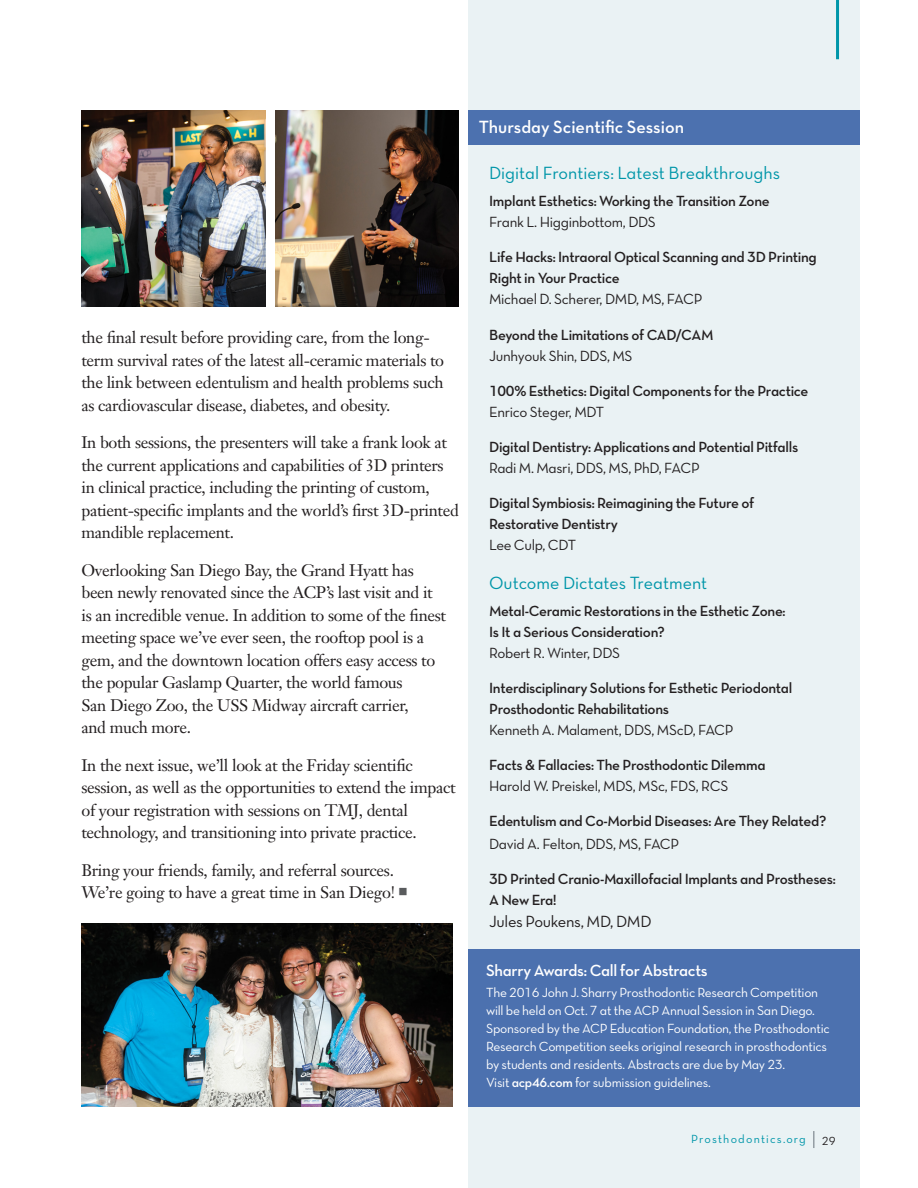
<style>
.page{position:relative;width:918px;height:1188px;background:#fff}
.page>*{position:absolute;margin:0;border:0;box-sizing:border-box;transform-origin:0 0}
.t1{font:18px "Neutra Text TF Book Alt";color:#0096a9}
.t2{font:18px "Neutra Text TF Demi Alt";color:#fff}
.t3{font:16.5px/22.5px "Janson Text";letter-spacing:-.02em;color:#231f20}
.t4{font:16.5px "Neutra Text TF Demi Alt";letter-spacing:-.02em;color:#fff}
.t5{font:16.5px "Neutra Text TF Book Alt";letter-spacing:-.02em;color:#231f20}
.t6{font:15px/21px "Neutra Text TF Demi Alt";letter-spacing:-.02em;color:#231f20}
.t7{font:15px "Neutra Text TF Book Alt";letter-spacing:-.02em;color:#231f20}
.t8{font:13.5px/18px "Neutra Text TF Book Alt";letter-spacing:-.02em;color:#fff}
.t9{font:12px "Neutra Text TF Book Alt";letter-spacing:.1em;color:#0096a9}
.t10{font:12px "Neutra Text TF Book Alt";color:#231f20}
.s1{font-family:"Neutra Text TF Demi Alt"}
</style>
<div class="page">
<div style="left:468px;top:0;width:392px;height:1188px;background:#eaf2f4"></div>
<div style="left:468px;top:110px;width:392px;height:35px;background:#4c71af"></div>
<div style="left:468px;top:949px;width:392px;height:158px;background:#4c71af"></div>
<img style="left:81px;top:110px;width:185px;height:196px">
<img style="left:275px;top:110px;width:184px;height:196px">
<img style="left:82px;top:923px;width:370px;height:184px">
<svg style="left:813px;top:1131px;width:1px;height:17px"></svg>
<hr style="left:836px;top:0;width:3px;height:59px;background:#0096a9">
<p class="t3" style="left:81px;top:326px;width:364px">the final result before providing care, from the long&shy;term survival rates of the latest all-ceramic materials to the link between edentulism and health problems such as cardiovascular disease, diabetes, and obesity.</p>
<p class="t3" style="left:81px;top:431px;width:379px">In both sessions, the presenters will take a frank look at the current applications and capabilities of 3D printers in clinical practice, including the printing of custom, patient-specific implants and the world’s first 3D-printed mandible replacement.</p>
<p class="t3" style="left:81px;top:558px;width:366px">Overlooking San Diego Bay, the Grand Hyatt has been newly renovated since the ACP’s last visit and it is an incredible venue. In addition to some of the finest meeting space we’ve ever seen, the rooftop pool is a gem, and the downtown location offers easy access to the popular Gaslamp Quarter, the world famous<br>San Diego Zoo, the USS Midway aircraft carrier,<br>and much more.</p>
<p class="t3" style="left:81px;top:754px;width:376px">In the next issue, we’ll look at the Friday scientific session, as well as the opportunities to extend the impact of your registration with sessions on TMJ, dental technology, and transitioning into private practice.</p>
<p class="t3" style="left:81px;top:859px;width:315px">Bring your friends, family, and referral sources.<br>We’re going to have a great time in San Diego!</p>
<p class="t2" style="left:479px;top:116px;width:207px">Thursday Scientific Session</p>
<p class="t1" style="left:489px;top:162px;width:292px">Digital Frontiers: Latest Breakthroughs</p>
<p class="t6" style="left:489px;top:191px;width:282px">Implant Esthetics: Working the Transition Zone</p>
<p class="t7" style="left:489px;top:213px;width:168px">Frank L. Higginbottom, DDS</p>
<p class="t6" style="left:489px;top:247px;width:329px">Life Hacks: Intraoral Optical Scanning and 3D Printing<br>Right in Your Practice</p>
<p class="t7" style="left:489px;top:290px;width:215px">Michael D. Scherer, DMD, MS, FACP</p>
<p class="t6" style="left:489px;top:324px;width:226px">Beyond the Limitations of CAD/CAM</p>
<p class="t7" style="left:489px;top:346px;width:145px">Junhyouk Shin, DDS, MS</p>
<p class="t6" style="left:489px;top:380px;width:321px">100% Esthetics: Digital Components for the Practice</p>
<p class="t7" style="left:489px;top:402px;width:117px">Enrico Steger, MDT</p>
<p class="t6" style="left:489px;top:436px;width:311px">Digital Dentistry: Applications and Potential Pitfalls</p>
<p class="t7" style="left:489px;top:458px;width:212px">Radi M. Masri, DDS, MS, PhD, FACP</p>
<p class="t6" style="left:489px;top:492px;width:267px">Digital Symbiosis: Reimagining the Future of<br>Restorative Dentistry</p>
<p class="t7" style="left:489px;top:535px;width:88px">Lee Culp, CDT</p>
<p class="t1" style="left:489px;top:572px;width:220px">Outcome Dictates Treatment</p>
<p class="t6" style="left:489px;top:600px;width:298px">Metal-Ceramic Restorations in the Esthetic Zone:<br>Is It a Serious Consideration?</p>
<p class="t7" style="left:489px;top:644px;width:132px">Robert R. Winter, DDS</p>
<p class="t6" style="left:489px;top:677px;width:305px">Interdisciplinary Solutions for Esthetic Periodontal<br>Prosthodontic Rehabilitations</p>
<p class="t7" style="left:489px;top:721px;width:246px">Kenneth A. Malament, DDS, MScD, FACP</p>
<p class="t6" style="left:489px;top:754px;width:278px">Facts &amp; Fallacies: The Prosthodontic Dilemma</p>
<p class="t7" style="left:489px;top:777px;width:241px">Harold W. Preiskel, MDS, MSc, FDS, RCS</p>
<p class="t6" style="left:489px;top:810px;width:339px">Edentulism and Co-Morbid Diseases: Are They Related?</p>
<p class="t7" style="left:489px;top:835px;width:192px">David A. Felton, DDS, MS, FACP</p>
<p class="t6" style="left:489px;top:868px;width:348px">3D Printed Cranio-Maxillofacial Implants and Prostheses:<br>A New Era!</p>
<p class="t5" style="left:489px;top:912px;width:164px">Jules Poukens, MD, DMD</p>
<p class="t4" style="left:486px;top:960px;width:223px">Sharry Awards: Call for Abstracts</p>
<p class="t8" style="left:486px;top:983px;width:345px">The 2016 John J. Sharry Prosthodontic Research Competition will be held on Oct. 7 at the ACP Annual Session in San Diego.<br>Sponsored by the ACP Education Foundation, the Prosthodontic Research Competition seeks original research in prosthodontics by students and residents. Abstracts are due by May 23.<br>Visit <span class="s1">acp46.com</span> for submission guidelines.</p>
<p class="t9" style="left:691px;top:1132px;width:116px">Prosthodontics.org</p>
<p class="t10" style="left:822px;top:1134px;width:15px">29</p>
</div>
